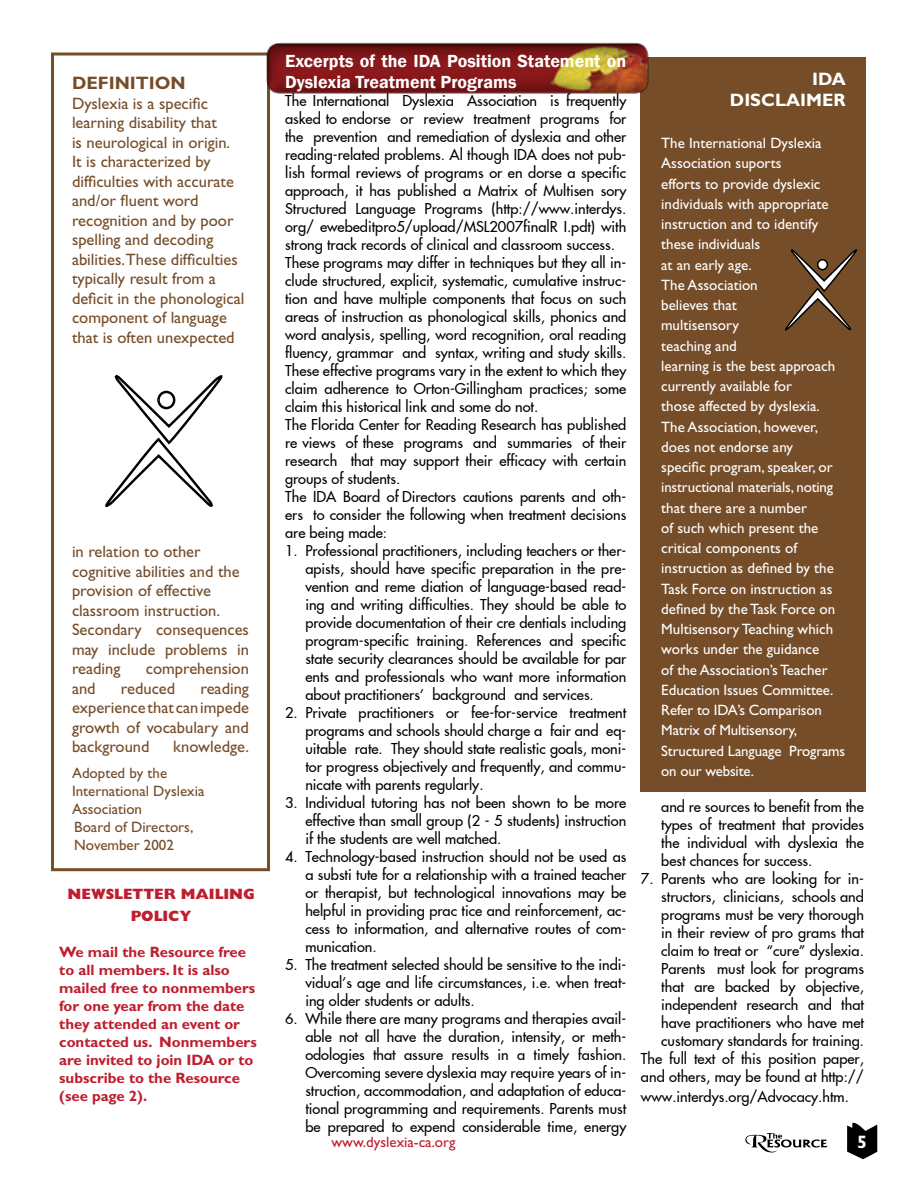
<style>
.page{position:relative;width:918px;height:1188px;background:#fff}
.page>*{position:absolute;margin:0;border:0;box-sizing:border-box;transform-origin:0 0}
.t1{font:600 18px/21.6px "Franklin Gothic";color:#fff}
.t2{font:700 18px/21.6px "Gill Sans Std";color:#fff;text-align:right}
.t3{font:700 18px "Gill Sans Std";color:#754d29}
.t4{font:16.5px/19.5px "Gill Sans Std";color:#754d29}
.t5{font:15px/18px "Fusi Normal";color:#000;text-align:justify}
.t6{font:15px/20.2px "Gill Sans Std";color:#fff}
.t7{font:700 15px/18px "Gill Sans Std";color:#be1e2d}
.t8{font:15px/18px "Gill Sans Std";color:#754d29}
.t9{font:800 15px/21.6px "Gill Sans Std";color:#be1e2d;text-align:center}
.t10{font:15px "Gill Sans Std";color:#be1e2d}
</style>
<div class="page">
<svg style="left:847px;top:1122px;width:30px;height:37px"></svg>
<svg style="left:745px;top:1133px;width:82px;height:20px"></svg>
<div style="left:51px;top:52px;width:219px;height:819px;border:3px solid #754d29"></div>
<div style="left:641px;top:57px;width:225px;height:734px;background:#754d29"></div>
<svg style="left:785px;top:249px;width:72px;height:82px"></svg>
<div style="left:818px;top:260px;width:9px;height:10px;background:#fff;border-radius:50%"></div>
<div style="left:817px;top:259px;width:11px;height:11px;border:2px solid #000;border-radius:50%"></div>
<div style="left:252px;top:31px;width:410px;height:63px;background:#000;opacity:.3"></div>
<svg style="left:105px;top:374px;width:118px;height:134px"></svg>
<svg style="left:158px;top:392px;width:16px;height:16px"></svg>
<div style="left:157px;top:391px;width:18px;height:18px;border:2px solid #000;border-radius:50%"></div>
<p class="t3" style="left:72px;top:73px;width:115px">DEFINITION</p>
<p class="t4" style="left:72px;top:94px;width:174px">Dyslexia is a specific learning disability that<br>is neurological in origin.<br>It is characterized by difficulties with accurate and/or fluent word recognition and by poor spelling and decoding abilities.These difficulties typically result from a deficit in the phonological component of language that is often unexpected</p>
<p class="t4" style="left:72px;top:542px;width:178px">in relation to other cognitive abilities and the provision of effective classroom instruction.<br>Secondary consequences may include problems in reading</p>
<p class="t4" style="left:146px;top:659px;width:105px">comprehension</p>
<p class="t4" style="left:72px;top:679px;width:178px;text-align:justify;text-indent:129px">reading experience that can impede growth of vocabulary and background</p>
<p class="t4" style="left:72px;top:679px;width:25px">and</p>
<p class="t4" style="left:121px;top:679px;width:56px">reduced</p>
<p class="t4" style="left:173px;top:737px;width:77px">knowledge.</p>
<p class="t8" style="left:72px;top:764px;width:134px">Adopted by the<br>International Dyslexia<br>Association<br>Board of Directors,<br>November 2002</p>
<p class="t9" style="left:68px;top:883px;width:189px">NEWSLETTER MAILING<br>POLICY</p>
<p class="t7" style="left:59px;top:943px;width:199px">We mail the Resource free to all members. It is also mailed free to nonmembers for one year from the date they attended an event or contacted us. Nonmembers are invited to join IDA or to subscribe to the Resource (see page 2).</p>
<p class="t1" style="left:285px;top:50px;width:343px">Excerpts of the IDA Position Statement on<br>Dyslexia Treatment Programs</p>
<p class="t5" style="left:285px;top:92px;width:343px;text-align:left">The International Dyslexia Association is frequently asked to endorse or review treatment programs for the prevention and remediation of dyslexia and other reading-related problems. Al though IDA does not pub&shy;lish formal reviews of programs or en dorse a specific approach, it has published a Matrix of Multisen sory Structured Language Programs (http://www.interdys. org/ ewebeditpro5/upload/MSL2007finalR I.pdt) with strong track records of clinical and classroom success.<br>These programs may differ in techniques but they all in&shy;clude structured, explicit, systematic, cumulative instruc&shy;tion and have multiple components that focus on such areas of instruction as phonological skills, phonics and word analysis, spelling, word recognition, oral reading fluency, grammar and syntax, writing and study skills.<br>These effective programs vary in the extent to which they claim adherence to Orton-Gillingham practices; some claim this historical link and some do not.<br>The Florida Center for Reading Research has published re views of these programs and summaries of their research that may support their efficacy with certain groups of students.<br>The IDA Board of Directors cautions parents and oth&shy;ers to consider the following when treatment decisions are being made:</p>
<p class="t5" style="left:305px;top:542px;width:323px;text-indent:-20px">1. Professional practitioners, including teachers or ther&shy;apists, should have specific preparation in the pre&shy;vention and reme diation of language-based read&shy;ing and writing difficulties. They should be able to provide documentation of their cre dentials including program-specific training. References and specific state security clearances should be available for par ents and professionals who want more information about practitioners’ background and services.</p>
<p class="t5" style="left:305px;top:704px;width:323px;text-indent:-20px">2. Private practitioners or fee-for-service treatment programs and schools should charge a fair and eq&shy;uitable rate. They should state realistic goals, moni&shy;tor progress objectively and frequently, and commu&shy;nicate with parents regularly.</p>
<p class="t5" style="left:305px;top:794px;width:323px;text-indent:-20px">3. Individual tutoring has not been shown to be more effective than small group (2 - 5 students) instruction if the students are well matched.</p>
<p class="t5" style="left:305px;top:848px;width:323px;text-indent:-20px">4. Technology-based instruction should not be used as a substi tute for a relationship with a trained teacher or therapist, but technological innovations may be helpful in providing prac tice and reinforcement, ac&shy;cess to information, and alternative routes of com&shy;munication.</p>
<p class="t5" style="left:305px;top:956px;width:323px;text-indent:-20px">5. The treatment selected should be sensitive to the indi&shy;vidual’s age and life circumstances, i.e. when treat&shy;ing older students or adults.</p>
<p class="t5" style="left:305px;top:1010px;width:323px;text-indent:-20px">6. While there are many programs and therapies avail&shy;able not all have the duration, intensity, or meth&shy;odologies that assure results in a timely fashion.<br>Overcoming severe dyslexia may require years of in&shy;struction, accommodation, and adaptation of educa&shy;tional programming and requirements. Parents must be prepared to expend considerable time, energy</p>
<p class="t2" style="left:730px;top:68px;width:117px">IDA<br>DISCLAIMER</p>
<p class="t6" style="left:661px;top:133px;width:186px">The International Dyslexia<br>Association suports<br>efforts to provide dyslexic individuals with appropriate instruction and to identify these individuals<br>at an early age.<br>The Association<br>believes that<br>multisensory<br>teaching and<br>learning is the best approach currently available for<br>those affected by dyslexia.<br>The Association, however, does not endorse any<br>specific program, speaker, or instructional materials, noting that there are a number<br>of such which present the critical components of instruction as defined by the<br>Task Force on instruction as defined by the Task Force on<br>Multisensory Teaching which works under the guidance<br>of the Association’s Teacher<br>Education Issues Committee.<br>Refer to IDA’s Comparison<br>Matrix of Multisensory,<br>Structured Language Programs on our website.</p>
<p class="t5" style="left:661px;top:798px;width:204px">and re sources to benefit from the types of treatment that provides the individual with dyslexia the best chances for success.</p>
<p class="t5" style="left:641px;top:870px;width:225px;text-align:right">7. Parents who are looking for in&shy;structors, clinicians, schools and programs must be very thorough<br>in their review of pro grams that claim to treat or “cure” dyslexia.<br>Parents must look for programs that are backed by objective, independent research and that have practitioners who have met customary standards for training.<br>The full text of this position paper, and others, may be found at http://</p>
<p class="t5" style="left:641px;top:1087px;width:209px">www.interdys.org/Advocacy.htm.</p>
<p class="t10" style="left:331px;top:1134px;width:126px">www.dyslexia-ca.org</p>
<p class="t2" style="left:857px;top:1131px;width:11px">5</p>
</div>
